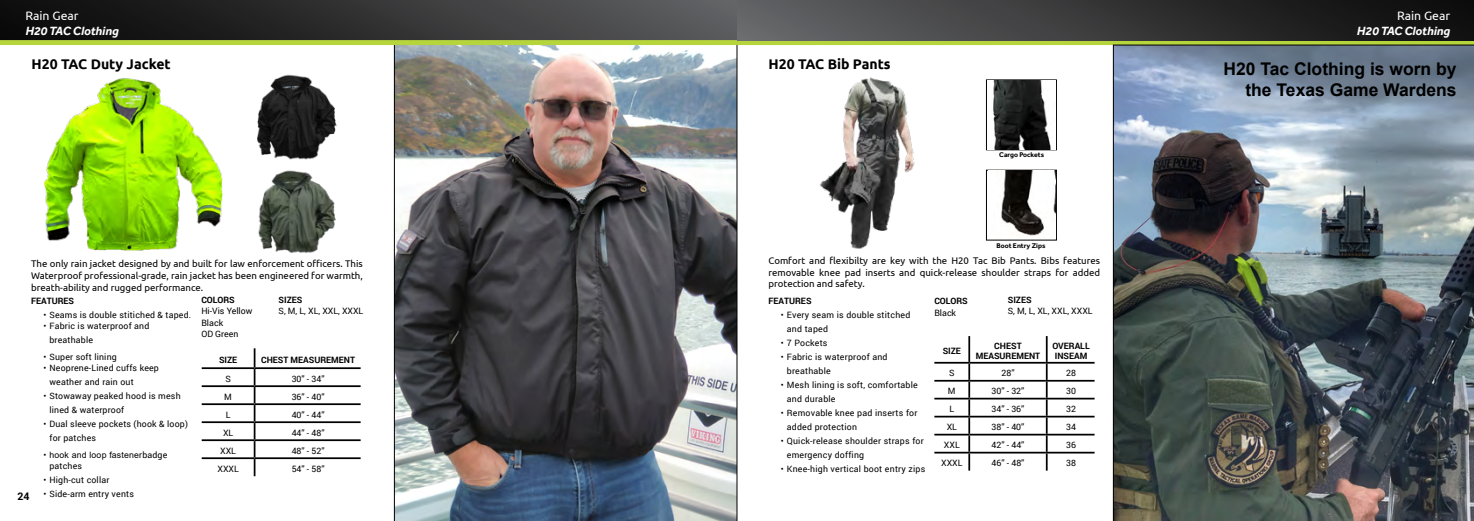
<style>
.page{position:relative;width:1474px;height:521px;background:#fff}
.page>*{position:absolute;margin:0;border:0;box-sizing:border-box;transform-origin:0 0}
.t1{font:700 17.5px/21px "Arial";color:#000;text-align:right}
.t2{font:700 14px "Ubuntu";color:#000}
.t3{font:italic 700 12.25px "Effra";color:#fff}
.t4{font:12.25px "Ubuntu";color:#fff}
.t5{font:700 10.5px "Roboto";color:#000}
.t6{font:9.62px/11.5px "Ubuntu";color:#000;text-align:justify}
.t7{font:8.75px/14px "Roboto";letter-spacing:.02em;color:#000}
.t8{font:700 8.75px/10.5px "Roboto";color:#000;text-align:center}
.t9{font:8.75px/11.4px "Roboto";color:#000}
.t10{font:8.75px "Arial";letter-spacing:.02em;color:#000}
.t11{font:700 7px "Effra";color:#000}
.s1{font-family:"Roboto"}
</style>
<div class="page">
<hr style="left:202px;top:367px;width:52px;height:2px;background:#000">
<hr style="left:254px;top:367px;width:107px;height:2px;background:#000">
<hr style="left:202px;top:385px;width:52px;height:2px;background:#000">
<hr style="left:254px;top:385px;width:107px;height:2px;background:#000">
<hr style="left:202px;top:403px;width:52px;height:2px;background:#000">
<hr style="left:254px;top:403px;width:107px;height:2px;background:#000">
<hr style="left:202px;top:421px;width:52px;height:2px;background:#000">
<hr style="left:254px;top:421px;width:107px;height:2px;background:#000">
<hr style="left:202px;top:439px;width:52px;height:2px;background:#000">
<hr style="left:254px;top:439px;width:107px;height:2px;background:#000">
<hr style="left:202px;top:457px;width:52px;height:2px;background:#000">
<hr style="left:254px;top:457px;width:107px;height:2px;background:#000">
<svg style="left:254px;top:348px;width:1px;height:128px"></svg>
<img style="left:44px;top:78px;width:179px;height:173px">
<img style="left:258px;top:170px;width:78px;height:84px">
<img style="left:394px;top:45px;width:343px;height:476px">
<div style="left:0;top:0;width:737px;height:41px;background:linear-gradient(to right,#060606,#5e5e61)"></div>
<div style="left:0;top:40px;width:737px;height:5px;background:#b6d43c"></div>
<div style="left:737px;top:40px;width:736px;height:5px;background:#b6d43c"></div>
<div style="left:737px;top:0;width:736px;height:40px;background:linear-gradient(to right,#656668,#0a0a0a)"></div>
<div style="left:986px;top:170px;width:70px;height:70px;border:1px solid #000"></div>
<div style="left:986px;top:79px;width:70px;height:71px;border:1px solid #000"></div>
<hr style="left:968px;top:336px;width:2px;height:26px;background:#000">
<hr style="left:934px;top:362px;width:35px;height:2px;background:#000">
<hr style="left:969px;top:362px;width:76px;height:2px;background:#000">
<hr style="left:934px;top:380px;width:35px;height:2px;background:#000">
<hr style="left:969px;top:380px;width:76px;height:2px;background:#000">
<hr style="left:934px;top:398px;width:35px;height:1px;background:#000">
<hr style="left:969px;top:398px;width:76px;height:1px;background:#000">
<hr style="left:934px;top:416px;width:35px;height:1px;background:#000">
<hr style="left:969px;top:416px;width:76px;height:1px;background:#000">
<hr style="left:934px;top:434px;width:35px;height:1px;background:#000">
<hr style="left:969px;top:434px;width:76px;height:1px;background:#000">
<hr style="left:934px;top:452px;width:35px;height:1px;background:#000">
<hr style="left:969px;top:452px;width:76px;height:1px;background:#000">
<svg style="left:968px;top:364px;width:2px;height:107px"></svg>
<svg style="left:1094px;top:363px;width:1px;height:91px"></svg>
<hr style="left:1045px;top:336px;width:2px;height:26px;background:#000">
<hr style="left:1045px;top:362px;width:49px;height:2px;background:#000">
<hr style="left:1045px;top:380px;width:49px;height:2px;background:#000">
<hr style="left:1045px;top:398px;width:49px;height:1px;background:#000">
<hr style="left:1045px;top:416px;width:49px;height:1px;background:#000">
<hr style="left:1045px;top:434px;width:49px;height:1px;background:#000">
<hr style="left:1045px;top:452px;width:49px;height:1px;background:#000">
<svg style="left:1045px;top:364px;width:2px;height:107px"></svg>
<img style="left:988px;top:171px;width:67px;height:67px">
<img style="left:987px;top:80px;width:68px;height:69px">
<img style="left:257px;top:74px;width:80px;height:86px">
<img style="left:820px;top:77px;width:95px;height:172px">
<img style="left:1112px;top:45px;width:361px;height:476px">
<h3 class="t4" style="left:25px;top:9px;width:55px">Rain Gear</h3>
<h3 class="t3" style="left:25px;top:23px;width:95px">H20 TAC Clothing</h3>
<h3 class="t4" style="left:1396px;top:8px;width:55px">Rain Gear</h3>
<h3 class="t3" style="left:1356px;top:23px;width:95px">H20 TAC Clothing</h3>
<h2 class="t2" style="left:32px;top:56px;width:141px">H20 TAC Duty Jacket</h2>
<h2 class="t2" style="left:768px;top:56px;width:124px">H20 TAC Bib Pants</h2>
<h1 class="t1" style="left:1223px;top:59px;width:235px">H20 Tac Clothing is worn by the Texas Game Wardens</h1>
<p class="t11" style="left:999px;top:150px;width:46px">Cargo Pockets</p>
<p class="t11" style="left:996px;top:242px;width:50px">Boot Entry Zips</p>
<p class="t6" style="left:31px;top:258px;width:333px">The only rain jacket designed by and built for law enforcement officers. This Waterproof professional-grade, rain jacket has been engineered for warmth, breath-ability and rugged performance.</p>
<p class="t8" style="left:31px;top:295px;width:45px">FEATURES</p>
<p class="t7" style="left:43px;top:308px;width:149px">• Seams is double stitiched &amp; taped.</p>
<p class="t7" style="left:49px;top:319px;width:101px;text-indent:-6px">• Fabric is waterproof and breathable</p>
<p class="t7" style="left:43px;top:350px;width:75px">• Super soft lining</p>
<p class="t7" style="left:49px;top:361px;width:111px;text-indent:-6px">• Neoprene-Lined cuffs keep weather and rain out</p>
<p class="t7" style="left:49px;top:389px;width:133px;text-indent:-6px">• Stowaway peaked hood is mesh lined &amp; waterproof</p>
<p class="t7" style="left:49px;top:417px;width:140px;text-indent:-6px">• Dual sleeve pockets (hook &amp; loop) for patches</p>
<p class="t10" style="left:43px;top:449px;width:125px"><span class="s1">•</span> hook and loop fastener<span class="s1">badge</span></p>
<p class="t7" style="left:49px;top:458px;width:34px">patches</p>
<p class="t7" style="left:43px;top:472px;width:67px">• High-cut collar</p>
<p class="t7" style="left:43px;top:486px;width:92px">• Side-arm entry vents</p>
<p class="t8" style="left:201px;top:294px;width:35px">COLORS</p>
<p class="t9" style="left:201px;top:305px;width:53px">Hi-Vis Yellow<br>Black<br>OD Green</p>
<p class="t8" style="left:278px;top:294px;width:25px">SIZES</p>
<p class="t9" style="left:278px;top:305px;width:86px">S, M, L, XL, XXL, XXXL</p>
<p class="t8" style="left:219px;top:354px;width:20px">SIZE</p>
<p class="t8" style="left:261px;top:354px;width:96px">CHEST MEASUREMENT</p>
<p class="t7" style="left:225px;top:371px;width:7px">S</p>
<p class="t7" style="left:292px;top:371px;width:34px">30” - 34”</p>
<p class="t7" style="left:224px;top:389px;width:9px">M</p>
<p class="t7" style="left:292px;top:389px;width:34px">36” - 40”</p>
<p class="t7" style="left:226px;top:407px;width:6px">L</p>
<p class="t7" style="left:292px;top:407px;width:34px">40” - 44”</p>
<p class="t7" style="left:223px;top:425px;width:12px">XL</p>
<p class="t7" style="left:292px;top:425px;width:34px">44” - 48”</p>
<p class="t7" style="left:220px;top:443px;width:17px">XXL</p>
<p class="t7" style="left:292px;top:443px;width:34px">48” - 52”</p>
<p class="t7" style="left:217px;top:461px;width:23px">XXXL</p>
<p class="t7" style="left:292px;top:461px;width:34px">54” - 58”</p>
<p class="t5" style="left:17px;top:489px;width:14px">24</p>
<p class="t6" style="left:768px;top:254px;width:333px">Comfort and flexibilty are key with the H20 Tac Bib Pants. Bibs features removable knee pad inserts and quick-release shoulder straps for added protection and safety.</p>
<p class="t8" style="left:768px;top:295px;width:45px">FEATURES</p>
<p class="t7" style="left:787px;top:308px;width:125px;text-indent:-6px">• Every seam is double stitched and taped</p>
<p class="t7" style="left:781px;top:336px;width:48px">• 7 Pockets</p>
<p class="t7" style="left:787px;top:350px;width:102px;text-indent:-6px">• Fabric is waterproof and breathable</p>
<p class="t7" style="left:787px;top:378px;width:132px;text-indent:-6px">• Mesh lining is soft, comfortable and durable</p>
<p class="t7" style="left:787px;top:406px;width:132px;text-indent:-6px">• Removable knee pad inserts for added protection</p>
<p class="t7" style="left:787px;top:434px;width:138px;text-indent:-6px">• Quick-release shoulder straps for emergency doffing</p>
<p class="t7" style="left:781px;top:462px;width:146px">• Knee-high vertical boot entry zips</p>
<p class="t8" style="left:1007px;top:294px;width:25px">SIZES</p>
<p class="t9" style="left:1007px;top:305px;width:86px">S, M, L, XL, XXL, XXXL</p>
<p class="t8" style="left:934px;top:295px;width:35px">COLORS</p>
<p class="t7" style="left:934px;top:305px;width:23px">Black</p>
<p class="t8" style="left:942px;top:345px;width:20px">SIZE</p>
<p class="t8" style="left:975px;top:340px;width:66px">CHEST<br>MEASUREMENT</p>
<p class="t8" style="left:1052px;top:340px;width:39px;text-align:left">OVERALL<br>INSEAM</p>
<p class="t7" style="left:949px;top:366px;width:7px">S</p>
<p class="t7" style="left:1001px;top:366px;width:15px">28”</p>
<p class="t7" style="left:1066px;top:366px;width:11px">28</p>
<p class="t7" style="left:948px;top:384px;width:9px">M</p>
<p class="t7" style="left:991px;top:384px;width:34px">30” - 32”</p>
<p class="t7" style="left:1066px;top:384px;width:11px">30</p>
<p class="t7" style="left:949px;top:402px;width:6px">L</p>
<p class="t7" style="left:991px;top:402px;width:34px">34” - 36”</p>
<p class="t7" style="left:1066px;top:402px;width:11px">32</p>
<p class="t7" style="left:946px;top:420px;width:12px">XL</p>
<p class="t7" style="left:991px;top:420px;width:34px">38” - 40”</p>
<p class="t7" style="left:1066px;top:420px;width:11px">34</p>
<p class="t7" style="left:943px;top:438px;width:17px">XXL</p>
<p class="t7" style="left:991px;top:438px;width:34px">42” - 44”</p>
<p class="t7" style="left:1066px;top:438px;width:11px">36</p>
<p class="t7" style="left:941px;top:456px;width:23px">XXXL</p>
<p class="t7" style="left:991px;top:456px;width:34px">46” - 48”</p>
<p class="t7" style="left:1066px;top:456px;width:11px">38</p>
</div>
